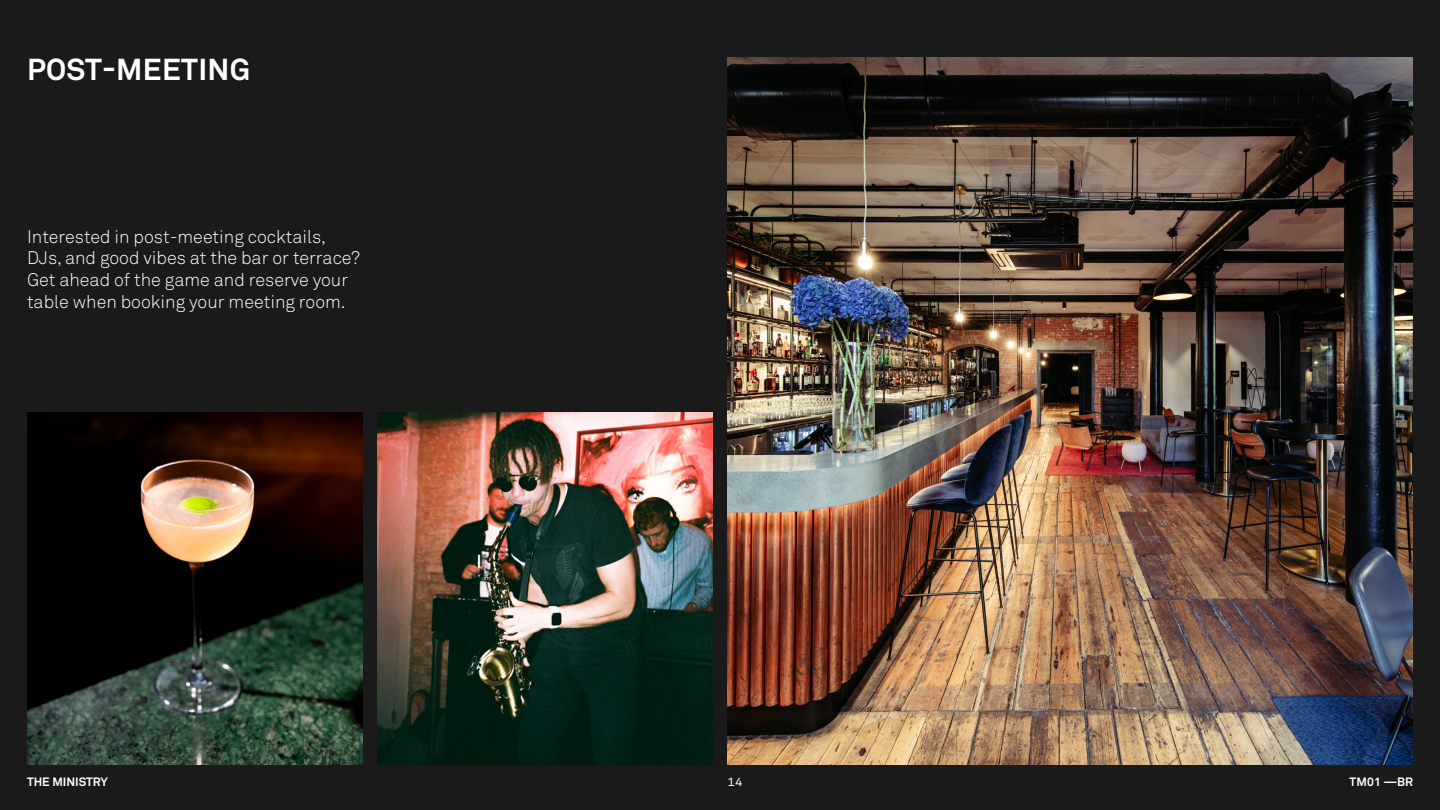
<style>
.page{position:relative;width:1440px;height:810px;background:#1a1a1a}
.page>*{position:absolute;margin:0;border:0;box-sizing:border-box;transform-origin:0 0}
.t1{font:700 30px "Akkurat Std";letter-spacing:.01em;color:#fff}
.t2{font:300 18px/21.6px "Akkurat Std";color:#fff}
.t3{font:700 12px "Akkurat Std";color:#fff}
.t4{font:12px "Akkurat Mono LLTT";color:#fff}
</style>
<div class="page">
<img style="left:27px;top:412px;width:335px;height:353px">
<img style="left:728px;top:57px;width:685px;height:708px">
<img style="left:377px;top:412px;width:335px;height:353px">
<h1 class="t1" style="left:27px;top:51px;width:225px">POST-MEETING</h1>
<p class="t2" style="left:27px;top:226px;width:334px">Interested in post-meeting cocktails, DJs, and good vibes at the bar or terrace?<br>Get ahead of the game and reserve your table when booking your meeting room.</p>
<p class="t3" style="left:27px;top:774px;width:83px">THE MINISTRY</p>
<p class="t4" style="left:728px;top:774px;width:16px">14</p>
<p class="t3" style="left:1350px;top:774px;width:65px">TM01 —BR</p>
</div>
